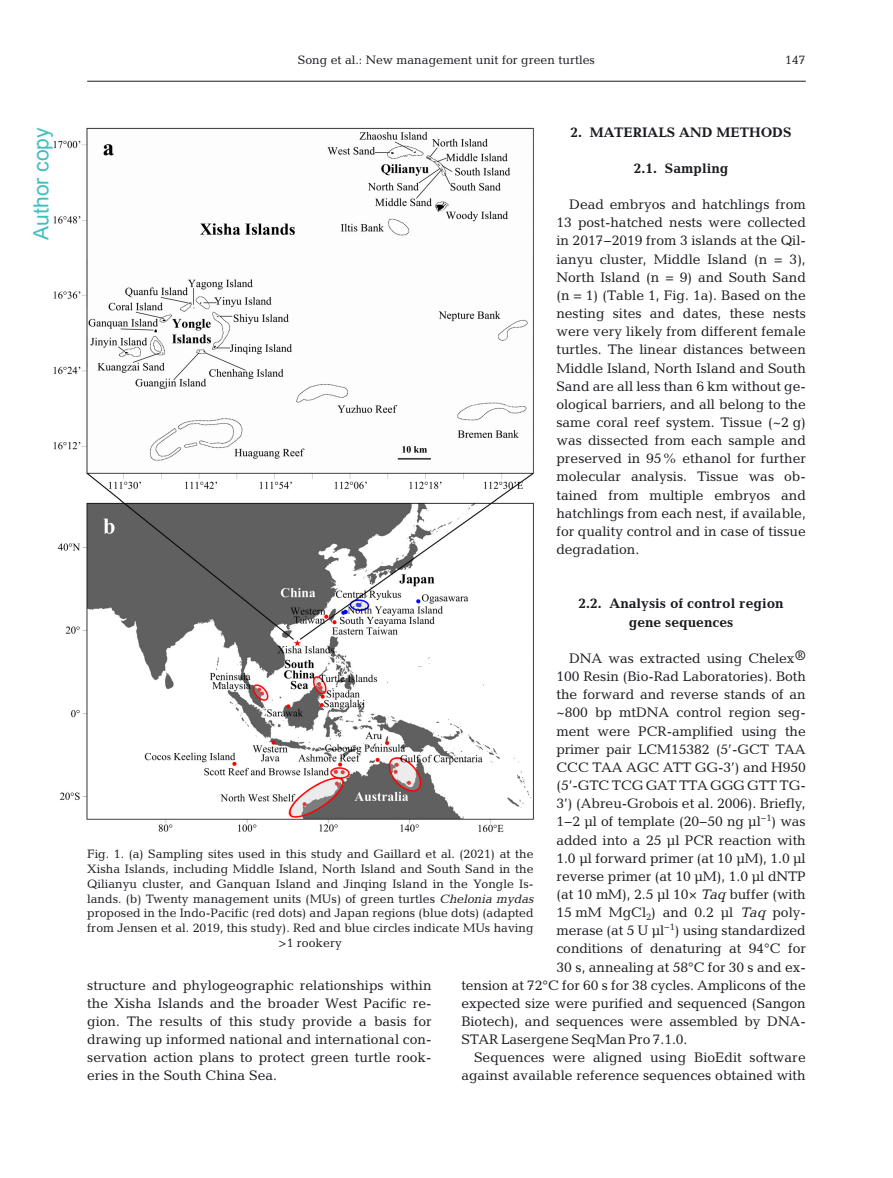
<style>
.page{position:relative;width:893px;height:1178px;background:#fff}
.page>*{position:absolute;margin:0;border:0;box-sizing:border-box;transform-origin:0 0}
.t1{font:21px "Arial";color:#40bfbf}
.t2{font:13.95px/18.1px "Candida Pro";letter-spacing:-.005em;color:#1b1c20;text-align:justify}
.t3{font:700 13.95px/18.1px "Candida Pro";color:#1b1c20;text-align:center}
.t4{font:12.3px/14.7px "Candida Pro";color:#1b1c20;text-align:center}
.s1{font-family:"Oblique Straight Plain"}
</style>
<div class="page">
<hr style="left:87px;top:81px;width:719px;height:1px;background:#1b1c20">
<img style="left:53px;top:127px;width:481px;height:706px">
<h1 class="t1" style="left:27px;top:240px;width:114px;rotate:-90deg">Author copy</h1>
<p class="t4" style="left:298px;top:53px;width:299px">Song et al.: New management unit for green turtles</p>
<p class="t4" style="left:785px;top:54px;width:22px">147</p>
<p class="t3" style="left:571px;top:124px;width:223px">2. MATERIALS AND METHODS</p>
<p class="t3" style="left:634px;top:161px;width:96px">2.1. Sampling</p>
<p class="t2" style="left:556px;top:197px;width:251px;text-indent:13px">Dead embryos and hatchlings from 13 post-hatched nests were collected in 2017−2019 from 3 islands at the Qil&shy;ianyu cluster, Middle Island (n = 3), North Island (n = 9) and South Sand (n = 1) (Table 1, Fig. 1a). Based on the nesting sites and dates, these nests were very likely from different female turtles. The linear distances between Middle Island, North Island and South Sand are all less than 6 km without ge&shy;ological barriers, and all belong to the same coral reef system. Tissue (~2 g) was dissected from each sample and preserved in 95% ethanol for further molecular analysis. Tissue was ob&shy;tained from multiple embryos and hatchlings from each nest, if available, for quality control and in case of tissue degradation.</p>
<p class="t3" style="left:578px;top:596px;width:207px">2.2. Analysis of control region gene sequences</p>
<p class="t2" style="left:569px;top:651px;width:238px">DNA was extracted using Chelex®</p>
<p class="t2" style="left:556px;top:669px;width:251px">100 Resin (Bio-Rad Laboratories). Both</p>
<p class="t2" style="left:556px;top:687px;width:251px">the forward and reverse stands of an</p>
<p class="t2" style="left:556px;top:705px;width:251px">~800 bp mtDNA control region seg-</p>
<p class="t2" style="left:556px;top:723px;width:251px">ment were PCR-amplified using the</p>
<p class="t2" style="left:556px;top:741px;width:251px">primer pair LCM15382 (5’-GCT TAA</p>
<p class="t2" style="left:556px;top:759px;width:251px">CCC TAA AGC ATT GG-3’) and H950</p>
<p class="t2" style="left:556px;top:778px;width:251px">(5’-GTC TCG GAT TTA GGG GTT TG-</p>
<p class="t2" style="left:556px;top:796px;width:251px">3’) (Abreu-Grobois et al. 2006). Briefly,</p>
<p class="t2" style="left:556px;top:814px;width:251px">1−2 μl of template (20−50 ng μl<sup>−1</sup>) was</p>
<p class="t2" style="left:556px;top:832px;width:251px">added into a 25 μl PCR reaction with</p>
<p class="t2" style="left:556px;top:850px;width:251px">1.0 μl forward primer (at 10 μM), 1.0 μl</p>
<p class="t2" style="left:556px;top:868px;width:251px">reverse primer (at 10 μM), 1.0 μl dNTP</p>
<p class="t2" style="left:556px;top:887px;width:251px">(at 10 mM), 2.5 μl 10× <span class="s1">Taq</span> buffer (with</p>
<p class="t2" style="left:556px;top:905px;width:251px">15 mM MgCl<sub>2</sub>) and 0.2 μl <span class="s1">Taq</span> poly-</p>
<p class="t2" style="left:556px;top:923px;width:251px">merase (at 5 U μl<sup>−1</sup>) using standardized</p>
<p class="t2" style="left:556px;top:941px;width:251px">conditions of denaturing at 94°C for</p>
<p class="t2" style="left:556px;top:959px;width:251px">30 s, annealing at 58°C for 30 s and ex-</p>
<p class="t2" style="left:461px;top:977px;width:346px">tension at 72°C for 60 s for 38 cycles. Amplicons of the</p>
<p class="t2" style="left:461px;top:995px;width:346px">expected size were purified and sequenced (Sangon</p>
<p class="t2" style="left:461px;top:1014px;width:346px">Biotech), and sequences were assembled by DNA -</p>
<p class="t2" style="left:461px;top:1032px;width:228px">STAR Lasergene SeqMan Pro 7.1.0.</p>
<p class="t2" style="left:474px;top:1050px;width:333px">Sequences were aligned using BioEdit software</p>
<p class="t2" style="left:461px;top:1068px;width:346px">against available reference sequences obtained with</p>
<p class="t4" style="left:87px;top:848px;width:448px">Fig. 1. (a) Sampling sites used in this study and Gaillard et al. (2021) at the Xisha Islands, including Middle Island, North Island and South Sand in the Qilianyu cluster, and Ganquan Island and Jinqing Island in the Yongle Is&shy;lands. (b) Twenty management units (MUs) of green turtles <span class="s1">Chelonia mydas </span>proposed in the Indo-Pacific (red dots) and Japan regions (blue dots) (adapted from Jensen et al. 2019, this study). Red and blue circles indicate MUs having &gt;1 rookery</p>
<p class="t2" style="left:87px;top:977px;width:346px">structure and phylogeographic relationships within the Xisha Islands and the broader West Pacific re - gion. The results of this study provide a basis for drawing up informed national and international con&shy;servation action plans to protect green turtle rook&shy;eries in the South China Sea.</p>
</div>
